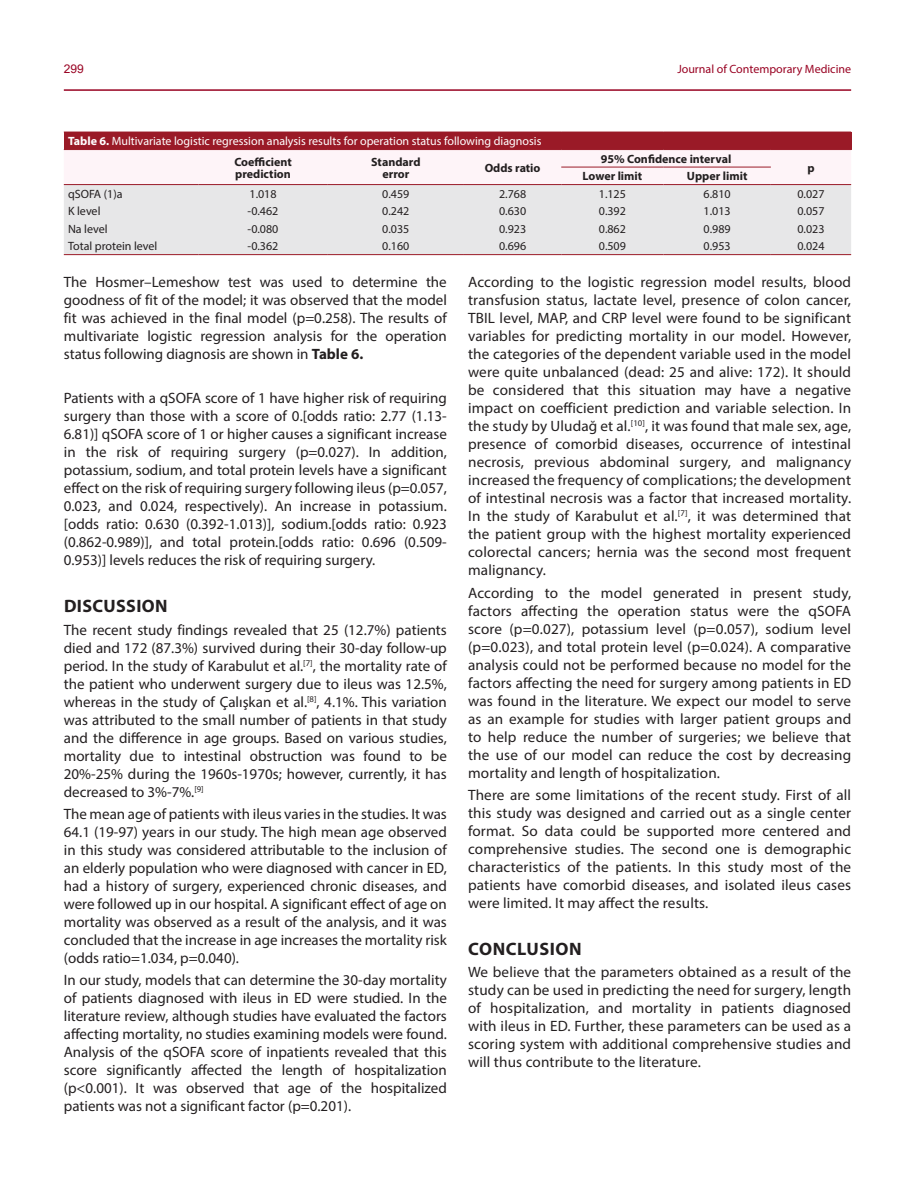
<style>
.page{position:relative;width:915px;height:1191px;background:#fff}
.page>*{position:absolute;margin:0;border:0;box-sizing:border-box;transform-origin:0 0}
.Metin_Başlıkları{font:700 18px "Myriad Pro";letter-spacing:.02em;color:#231f20}
.Ana_Metin{font:15px/18px "Myriad Pro";color:#231f20;text-align:justify}
.Tablo_metni{font:12px "Myriad Pro";color:#231f20}
.Tablo_B{font:12px "Myriad Pro";color:#fff}
.Tablo_metni-2{font:700 12px "Myriad Pro";color:#231f20}
.t1{font:12px "Myriad Pro";color:#990323}
.t2{font:12px "Arial";color:#990323}
.s1{font-weight:700}
</style>
<div class="page">
<hr style="left:64px;top:89px;width:786px;height:2px;background:#990323">
<div style="left:64px;top:132px;width:786px;height:18px;background:#9a1a27"></div>
<div style="left:64px;top:150px;width:786px;height:34px;background:#fef4f8"></div>
<div style="left:64px;top:185px;width:786px;height:69px;background:#e7e7e8"></div>
<hr style="left:64px;top:254px;width:134px;height:1px;background:#9a1a27">
<hr style="left:198px;top:254px;width:130px;height:1px;background:#9a1a27">
<hr style="left:328px;top:254px;width:136px;height:1px;background:#9a1a27">
<hr style="left:464px;top:254px;width:97px;height:1px;background:#9a1a27">
<hr style="left:561px;top:254px;width:102px;height:1px;background:#9a1a27">
<hr style="left:663px;top:254px;width:107px;height:1px;background:#9a1a27">
<hr style="left:770px;top:254px;width:80px;height:1px;background:#9a1a27">
<hr style="left:64px;top:184px;width:134px;height:1px;background:#9a1a27">
<hr style="left:198px;top:184px;width:130px;height:1px;background:#9a1a27">
<hr style="left:328px;top:184px;width:136px;height:1px;background:#9a1a27">
<hr style="left:464px;top:184px;width:97px;height:1px;background:#9a1a27">
<hr style="left:770px;top:184px;width:80px;height:1px;background:#9a1a27">
<hr style="left:561px;top:167px;width:102px;height:1px;background:#9a1a27">
<hr style="left:663px;top:167px;width:107px;height:1px;background:#9a1a27">
<hr style="left:561px;top:184px;width:102px;height:1px;background:#9a1a27">
<hr style="left:663px;top:184px;width:107px;height:1px;background:#9a1a27">
<p class="t2" style="left:64px;top:60px;width:22px">299</p>
<p class="t1" style="left:677px;top:61px;width:175px">Journal of Contemporary Medicine</p>
<p class="Tablo_B" style="left:68px;top:134px;width:474px"><span class="s1">Table 6.</span> Multivariate logistic regression analysis results for operation status following diagnosis</p>
<p class="Tablo_metni-2" style="left:234px;top:154px;width:59px">Coefficient</p>
<p class="Tablo_metni-2" style="left:235px;top:166px;width:57px">prediction</p>
<p class="Tablo_metni-2" style="left:371px;top:154px;width:51px">Standard</p>
<p class="Tablo_metni-2" style="left:382px;top:166px;width:28px">error</p>
<p class="Tablo_metni-2" style="left:484px;top:160px;width:57px">Odds ratio</p>
<p class="Tablo_metni-2" style="left:600px;top:151px;width:132px">95% Confidence interval</p>
<p class="Tablo_metni-2" style="left:582px;top:168px;width:61px">Lower limit</p>
<p class="Tablo_metni-2" style="left:686px;top:168px;width:62px">Upper limit</p>
<p class="Tablo_metni-2" style="left:807px;top:160px;width:9px">p</p>
<p class="Tablo_metni" style="left:68px;top:186px;width:56px">qSOFA (1)a</p>
<p class="Tablo_metni" style="left:249px;top:186px;width:29px">1.018</p>
<p class="Tablo_metni" style="left:382px;top:186px;width:29px">0.459</p>
<p class="Tablo_metni" style="left:499px;top:186px;width:29px">2.768</p>
<p class="Tablo_metni" style="left:598px;top:186px;width:29px">1.125</p>
<p class="Tablo_metni" style="left:703px;top:186px;width:29px">6.810</p>
<p class="Tablo_metni" style="left:797px;top:186px;width:29px">0.027</p>
<p class="Tablo_metni" style="left:68px;top:204px;width:34px">K level</p>
<p class="Tablo_metni" style="left:247px;top:204px;width:32px">-0.462</p>
<p class="Tablo_metni" style="left:382px;top:204px;width:29px">0.242</p>
<p class="Tablo_metni" style="left:499px;top:204px;width:29px">0.630</p>
<p class="Tablo_metni" style="left:598px;top:204px;width:29px">0.392</p>
<p class="Tablo_metni" style="left:703px;top:204px;width:29px">1.013</p>
<p class="Tablo_metni" style="left:797px;top:204px;width:29px">0.057</p>
<p class="Tablo_metni" style="left:68px;top:221px;width:41px">Na level</p>
<p class="Tablo_metni" style="left:247px;top:221px;width:32px">-0.080</p>
<p class="Tablo_metni" style="left:382px;top:221px;width:29px">0.035</p>
<p class="Tablo_metni" style="left:499px;top:221px;width:29px">0.923</p>
<p class="Tablo_metni" style="left:598px;top:221px;width:29px">0.862</p>
<p class="Tablo_metni" style="left:703px;top:221px;width:29px">0.989</p>
<p class="Tablo_metni" style="left:797px;top:221px;width:29px">0.023</p>
<p class="Tablo_metni" style="left:68px;top:239px;width:91px">Total protein level</p>
<p class="Tablo_metni" style="left:247px;top:239px;width:32px">-0.362</p>
<p class="Tablo_metni" style="left:382px;top:239px;width:29px">0.160</p>
<p class="Tablo_metni" style="left:499px;top:239px;width:29px">0.696</p>
<p class="Tablo_metni" style="left:598px;top:239px;width:29px">0.509</p>
<p class="Tablo_metni" style="left:703px;top:239px;width:29px">0.953</p>
<p class="Tablo_metni" style="left:797px;top:239px;width:29px">0.024</p>
<p class="Ana_Metin" style="left:64px;top:273px;width:384px">The Hosmer–Lemeshow test was used to determine the goodness of fit of the model; it was observed that the model fit was achieved in the final model (p=0.258). The results of multivariate logistic regression analysis for the operation status following diagnosis are shown in <span class="s1">Table 6.</span></p>
<p class="Ana_Metin" style="left:64px;top:389px;width:384px">Patients with a qSOFA score of 1 have higher risk of requiring surgery than those with a score of 0.[odds ratio: 2.77 (1.13- 6.81)] qSOFA score of 1 or higher causes a significant increase in the risk of requiring surgery (p=0.027). In addition, potassium, sodium, and total protein levels have a significant effect on the risk of requiring surgery following ileus (p=0.057, 0.023, and 0.024, respectively). An increase in potassium. [odds ratio: 0.630 (0.392-1.013)], sodium.[odds ratio: 0.923 (0.862-0.989)], and total protein.[odds ratio: 0.696 (0.509- 0.953)] levels reduces the risk of requiring surgery.</p>
<p class="Metin_Başlıkları" style="left:64px;top:594px;width:105px">DISCUSSION</p>
<p class="Ana_Metin" style="left:64px;top:620px;width:384px">The recent study findings revealed that 25 (12.7%) patients died and 172 (87.3%) survived during their 30-day follow-up period. In the study of Karabulut et al.<sup>[7]</sup>, the mortality rate of the patient who underwent surgery due to ileus was 12.5%, whereas in the study of Çalışkan et al.<sup>[8]</sup>, 4.1%. This variation was attributed to the small number of patients in that study and the difference in age groups. Based on various studies, mortality due to intestinal obstruction was found to be 20%-25% during the 1960s-1970s; however, currently, it has decreased to 3%-7%.<sup>[9]</sup></p>
<p class="Ana_Metin" style="left:64px;top:804px;width:384px">The mean age of patients with ileus varies in the studies. It was 64.1 (19-97) years in our study. The high mean age observed in this study was considered attributable to the inclusion of an elderly population who were diagnosed with cancer in ED, had a history of surgery, experienced chronic diseases, and were followed up in our hospital. A significant effect of age on mortality was observed as a result of the analysis, and it was concluded that the increase in age increases the mortality risk (odds ratio=1.034, p=0.040).</p>
<p class="Ana_Metin" style="left:64px;top:971px;width:384px">In our study, models that can determine the 30-day mortality of patients diagnosed with ileus in ED were studied. In the literature review, although studies have evaluated the factors affecting mortality, no studies examining models were found.<br>Analysis of the qSOFA score of inpatients revealed that this score significantly affected the length of hospitalization (p&lt;0.001). It was observed that age of the hospitalized patients was not a significant factor (p=0.201).</p>
<p class="Ana_Metin" style="left:468px;top:273px;width:384px">According to the logistic regression model results, blood transfusion status, lactate level, presence of colon cancer, TBIL level, MAP, and CRP level were found to be significant variables for predicting mortality in our model. However, the categories of the dependent variable used in the model were quite unbalanced (dead: 25 and alive: 172). It should be considered that this situation may have a negative impact on coefficient prediction and variable selection. In the study by Uludağ et al.<sup>[10]</sup>, it was found that male sex, age, presence of comorbid diseases, occurrence of intestinal necrosis, previous abdominal surgery, and malignancy increased the frequency of complications; the development of intestinal necrosis was a factor that increased mortality.<br>In the study of Karabulut et al.<sup>[7]</sup>, it was determined that the patient group with the highest mortality experienced colorectal cancers; hernia was the second most frequent malignancy.</p>
<p class="Ana_Metin" style="left:468px;top:583px;width:384px">According to the model generated in present study, factors affecting the operation status were the qSOFA score (p=0.027), potassium level (p=0.057), sodium level (p=0.023), and total protein level (p=0.024). A comparative analysis could not be performed because no model for the factors affecting the need for surgery among patients in ED was found in the literature. We expect our model to serve as an example for studies with larger patient groups and to help reduce the number of surgeries; we believe that the use of our model can reduce the cost by decreasing mortality and length of hospitalization.</p>
<p class="Ana_Metin" style="left:468px;top:785px;width:384px">There are some limitations of the recent study. First of all this study was designed and carried out as a single center format. So data could be supported more centered and comprehensive studies. The second one is demographic characteristics of the patients. In this study most of the patients have comorbid diseases, and isolated ileus cases were limited. It may affect the results.</p>
<p class="Metin_Başlıkları" style="left:468px;top:937px;width:115px">CONCLUSION</p>
<p class="Ana_Metin" style="left:468px;top:963px;width:384px">We believe that the parameters obtained as a result of the study can be used in predicting the need for surgery, length of hospitalization, and mortality in patients diagnosed with ileus in ED. Further, these parameters can be used as a scoring system with additional comprehensive studies and will thus contribute to the literature.</p>
</div>
